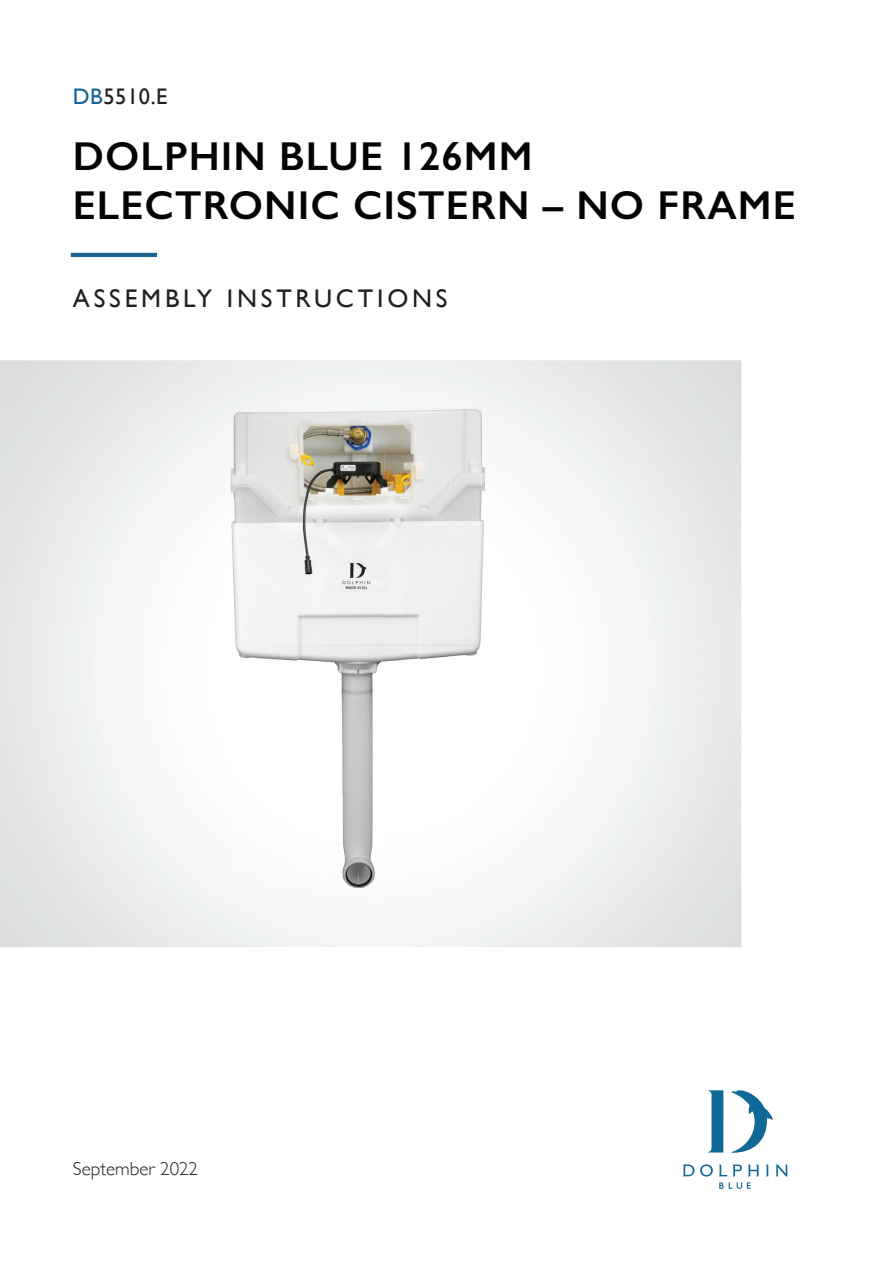
<style>
.page{position:relative;width:893px;height:1263px;background:#fff}
.page>*{position:absolute;margin:0;border:0;box-sizing:border-box;transform-origin:0 0}
.t1{font:600 40.5px/48.6px "Gill Sans";letter-spacing:.025em;color:#040503}
.t2{font:25.5px "Gill Sans";letter-spacing:.15em;color:#231f20}
.t3{font:22.5px "Gill Sans";letter-spacing:.025em;color:#231f20}
.t4{font:300 18.9px "Gill Sans";color:#231f20}
.s1{color:#196292}
</style>
<div class="page">
<hr style="left:71px;top:253px;width:86px;height:4px;background:#196292">
<svg style="left:719px;top:1182px;width:31px;height:7px"></svg>
<svg style="left:700px;top:1164px;width:12px;height:13px"></svg>
<svg style="left:683px;top:1165px;width:11px;height:11px"></svg>
<svg style="left:719px;top:1165px;width:39px;height:11px"></svg>
<svg style="left:766px;top:1165px;width:2px;height:11px"></svg>
<svg style="left:776px;top:1165px;width:11px;height:11px"></svg>
<svg style="left:708px;top:1090px;width:64px;height:63px"></svg>
<img style="left:231px;top:408px;width:254px;height:480px">
<p class="t3" style="left:73px;top:83px;width:96px"><span class="s1">DB</span>5510.E</p>
<p class="t1" style="left:73px;top:132px;width:724px">DOLPHIN BLUE 126MM<br>ELECTRONIC CISTERN – NO FRAME</p>
<p class="t2" style="left:73px;top:283px;width:376px">ASSEMBLY INSTRUCTIONS</p>
<p class="t4" style="left:73px;top:1154px;width:127px">September 2022</p>
</div>
